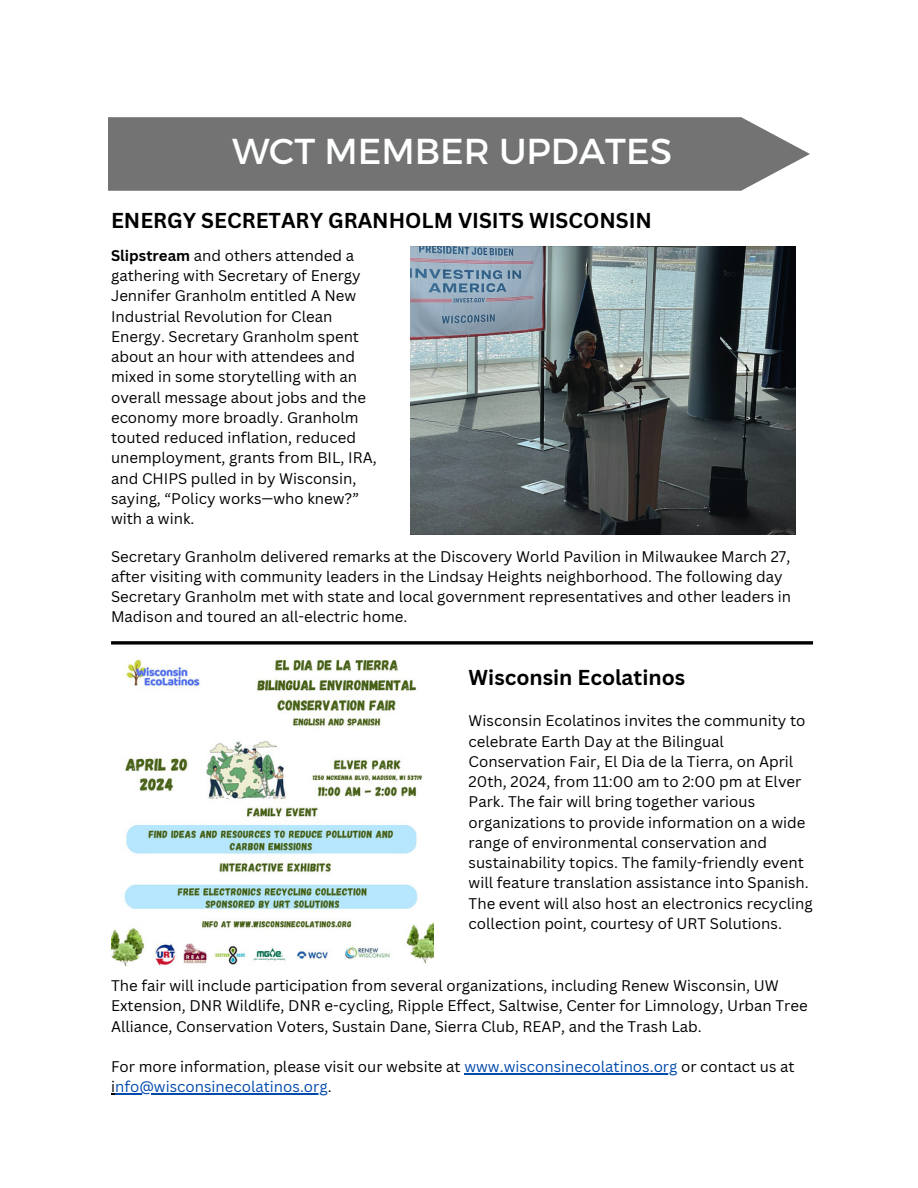
<style>
.page{position:relative;width:918px;height:1188px;background:#fff}
.page>*{position:absolute;margin:0;border:0;box-sizing:border-box;transform-origin:0 0}
.t1{font:36px "Montserrat";color:#feffff}
.t2{font:700 21px "Canva Sans";color:#000}
.t3{font:15px/20.2px "Canva Sans";color:#000}
.s1{font-weight:700}
.s2{color:#004aad}
</style>
<div class="page">
<svg style="left:111px;top:641px;width:702px;height:4px;background:#272727"></svg>
<svg style="left:108px;top:117px;width:702px;height:74px;background:#7a7a7a"></svg>
<img style="left:411px;top:247px;width:385px;height:288px">
<img style="left:111px;top:659px;width:323px;height:308px">
<hr style="left:464px;top:1073px;width:213px;height:1px;background:#004aad">
<hr style="left:115px;top:1094px;width:213px;height:1px;background:#004aad">
<h1 class="t1" style="left:232px;top:128px;width:442px">WCT MEMBER UPDATES</h1>
<h2 class="t2" style="left:111px;top:206px;width:542px">ENERGY SECRETARY GRANHOLM VISITS WISCONSIN</h2>
<p class="t3" style="left:111px;top:245px;width:267px"><span class="s1">Slipstream</span> and others attended a gathering with Secretary of Energy<br>Jennifer Granholm entitled A New<br>Industrial Revolution for Clean<br>Energy. Secretary Granholm spent about an hour with attendees and mixed in some storytelling with an overall message about jobs and the economy more broadly. Granholm touted reduced inflation, reduced unemployment, grants from BIL, IRA, and CHIPS pulled in by Wisconsin, saying, “Policy works—who knew?” with a wink.</p>
<p class="t3" style="left:111px;top:546px;width:682px">Secretary Granholm delivered remarks at the Discovery World Pavilion in Milwaukee March 27, after visiting with community leaders in the Lindsay Heights neighborhood. The following day Secretary Granholm met with state and local government representatives and other leaders in Madison and toured an all-electric home.</p>
<h2 class="t2" style="left:469px;top:663px;width:218px">Wisconsin Ecolatinos</h2>
<p class="t3" style="left:469px;top:710px;width:346px">Wisconsin Ecolatinos invites the community to celebrate Earth Day at the Bilingual Conservation Fair, El Dia de la Tierra, on April 20th, 2024, from 11:00 am to 2:00 pm at Elver Park. The fair will bring together various organizations to provide information on a wide range of environmental conservation and sustainability topics. The family-friendly event will feature translation assistance into Spanish.<br>The event will also host an electronics recycling collection point, courtesy of URT Solutions.</p>
<p class="t3" style="left:111px;top:975px;width:698px">The fair will include participation from several organizations, including Renew Wisconsin, UW<br>Extension, DNR Wildlife, DNR e-cycling, Ripple Effect, Saltwise, Center for Limnology, Urban Tree<br>Alliance, Conservation Voters, Sustain Dane, Sierra Club, REAP, and the Trash Lab.</p>
<p class="t3" style="left:111px;top:1056px;width:685px">For more information, please visit our website at <span class="s2">www.wisconsinecolatinos.org</span> or contact us at i<span class="s2">nfo@wisconsinecolatinos.org</span>.</p>
</div>
